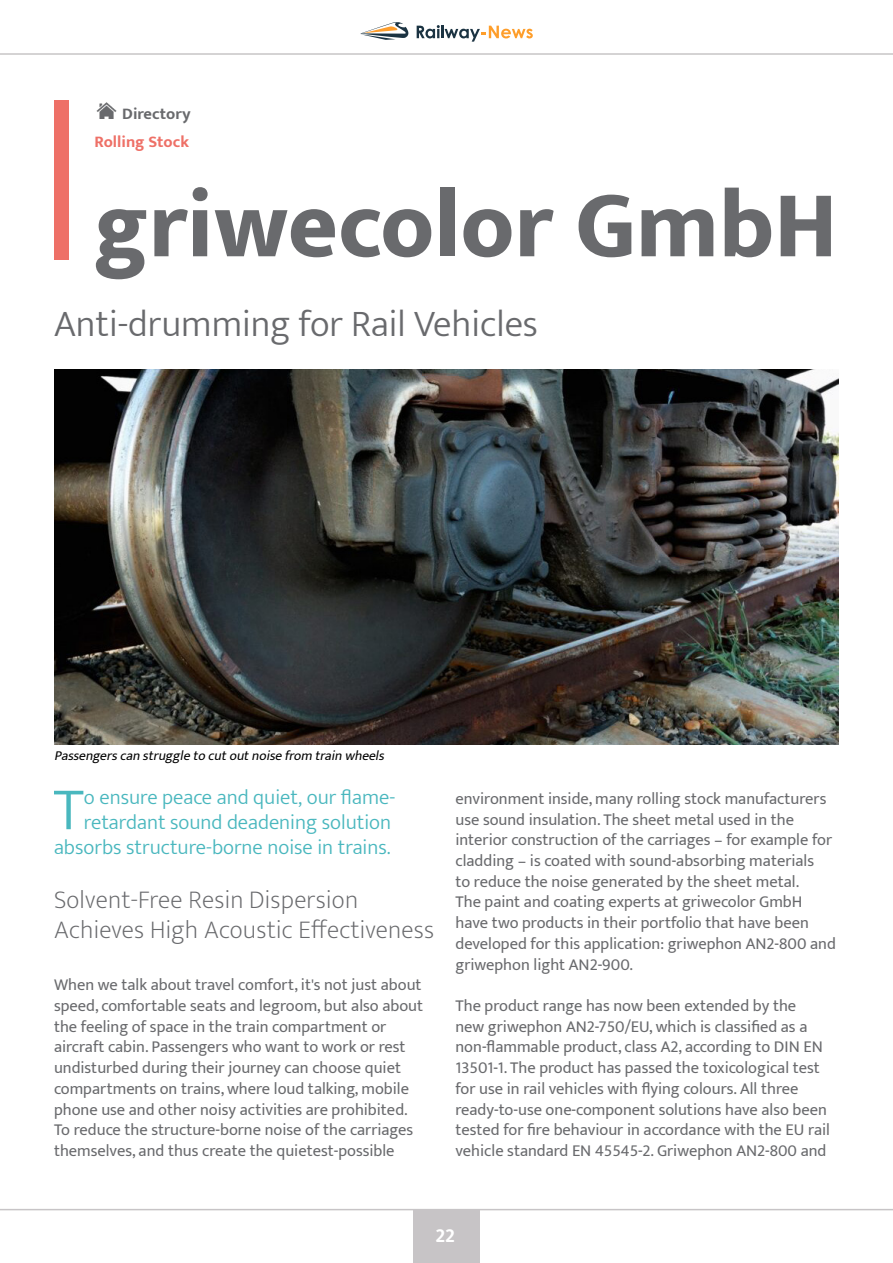
<style>
.page{position:relative;width:893px;height:1263px;background:#fff}
.page>*{position:absolute;margin:0;border:0;box-sizing:border-box;transform-origin:0 0}
.t1{font:800 96px "Mukta";color:#696a6d}
.t2{font:300 61.05px "Mukta";color:#49b7be}
.t3{font:300 37.5px "Mukta";color:#696a6d}
.t4{font:200 25.5px/30.6px "Mukta";letter-spacing:.01em;color:#696a6d}
.t5{font:300 21px/25.2px "Mukta";color:#49b7be;text-align:right}
.t6{font:700 21px "Mukta Mahee";color:#fff}
.t7{font:16.5px/20.7px "Mukta";color:#696a6d}
.t8{font:700 16.5px "Mukta";color:#ee7067}
.t9{font:700 16.5px "Mukta";color:#696a6d}
.t10{font:italic 13.5px "Mukta";color:#000}
</style>
<div class="page">
<img style="left:54px;top:369px;width:785px;height:375px">
<img style="left:96px;top:102px;width:20px;height:17px">
<div style="left:54px;top:100px;width:14px;height:160px;background:#ee7067"></div>
<svg style="left:360px;top:22px;width:49px;height:18px"></svg>
<svg style="left:417px;top:25px;width:116px;height:17px"></svg>
<hr style="left:0;top:1209px;width:893px;height:1px;background:#c7c4c6">
<div style="left:413px;top:1209px;width:67px;height:54px;background:#c7c4c6"></div>
<hr style="left:0;top:53px;width:893px;height:2px;background:#c7c5c6">
<p class="t9" style="left:122px;top:103px;width:70px">Directory</p>
<p class="t8" style="left:95px;top:131px;width:96px">Rolling Stock</p>
<p class="t1" style="left:94px;top:167px;width:745px">griwecolor GmbH</p>
<p class="t3" style="left:54px;top:301px;width:485px">Anti-drumming for Rail Vehicles</p>
<p class="t10" style="left:54px;top:747px;width:335px">Passengerscanstruggleto cutoutnoisefrom trainwheels</p>
<p class="t5" style="left:54px;top:784px;width:343px">o ensure peace and quiet, our flame&shy;retardant sound deadening solution absorbs structure-borne noise in trains.</p>
<p class="t4" style="left:54px;top:884px;width:382px">Solvent-Free Resin Dispersion<br>Achieves High Acoustic Effectiveness</p>
<p class="t7" style="left:54px;top:974px;width:371px">When we talk about travel comfort, it's not just about speed, comfortable seats and legroom, but also about the feeling of space in the train compartment or aircraft cabin. Passengers who want to work or rest undisturbed during their journey can choose quiet compartments on trains, where loud talking, mobile phone use and other noisy activities are prohibited.<br>To reduce the structure-borne noise of the carriages themselves, and thus create the quietest-possible</p>
<p class="t2" style="left:53px;top:772px;width:32px">T</p>
<p class="t7" style="left:455px;top:788px;width:382px">environment inside, many rolling stock manufacturers use sound insulation. The sheet metal used in the interior construction of the carriages – for example for cladding – is coated with sound-absorbing materials<br>to reduce the noise generated by the sheet metal.<br>The paint and coating experts at griwecolor GmbH have two products in their portfolio that have been developed for this application: griwephon AN2-800 and griwephon light AN2-900.</p>
<p class="t7" style="left:455px;top:995px;width:376px">The product range has now been extended by the<br>new griwephon AN2-750/EU, which is classified as a non-flammable product, class A2, according to DIN EN 13501-1. The product has passed the toxicological test for use in rail vehicles with flying colours. All three ready-to-use one-component solutions have also been tested for fire behaviour in accordance with the EU rail vehicle standard EN 45545-2. Griwephon AN2-800 and</p>
<p class="t6" style="left:435px;top:1222px;width:21px">22</p>
</div>
